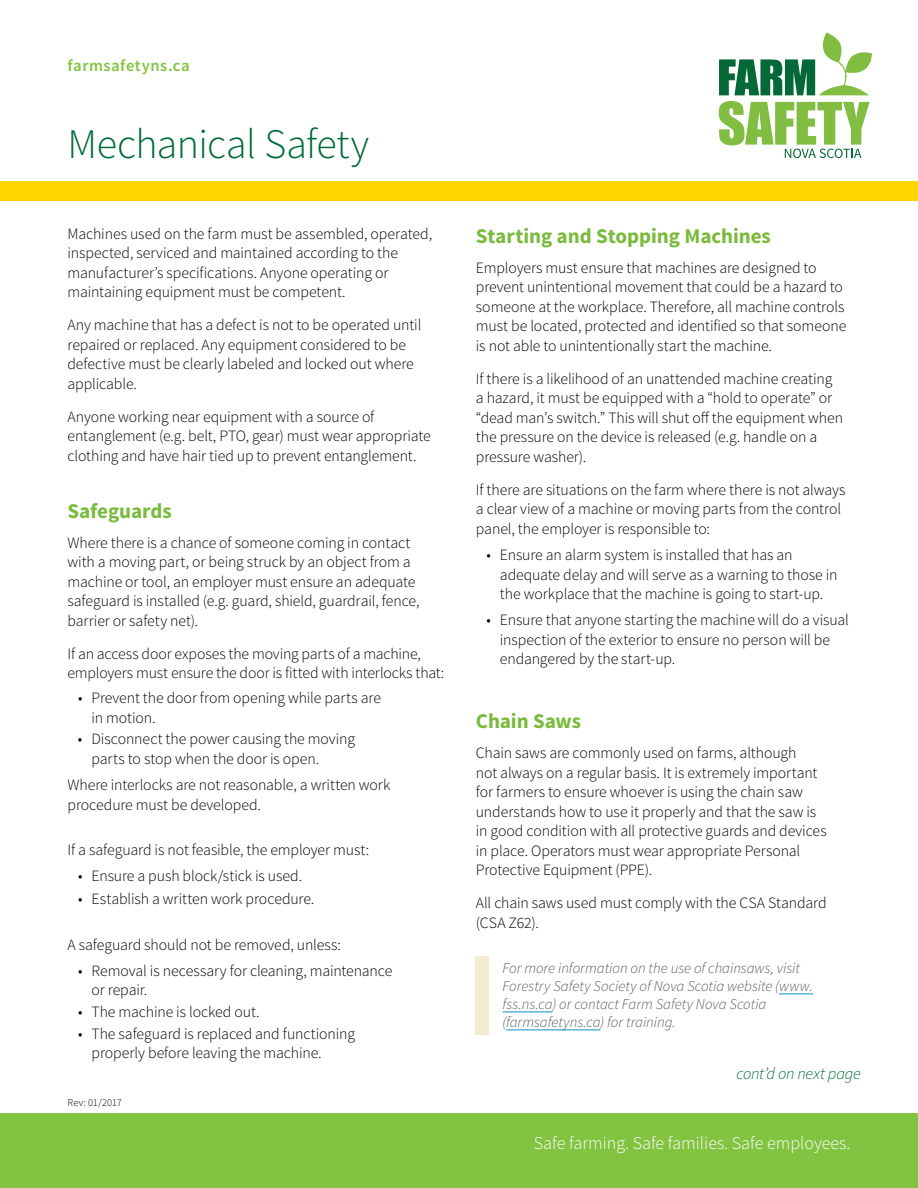
<style>
.page{position:relative;width:918px;height:1188px;background:#fff}
.page>*{position:absolute;margin:0;border:0;box-sizing:border-box;transform-origin:0 0}
.t1{font:300 42px "Source Sans Pro";letter-spacing:-.015em;color:#006b35}
.t2{font:700 21px "Source Sans Pro";letter-spacing:-.005em;color:#7bba3e}
.t3{font:300 18px "Source Sans Pro";color:#fff}
.t4{font:italic 300 16.5px "Source Sans Pro";letter-spacing:-.015em;color:#006b35}
.t5{font:600 16.5px "Source Sans Pro";letter-spacing:.03em;color:#82c341}
.t6{font:300 15.75px/19.5px "Source Sans Pro";letter-spacing:-.005em;color:#000}
.t7{font:italic 300 15px/18px "Source Sans Pro";letter-spacing:-.005em;color:#58595b}
.t8{font:300 10.5px "Source Sans Pro";letter-spacing:-.005em;color:#000}
</style>
<div class="page">
<div style="left:0;top:1113px;width:918px;height:75px;background:#82c341"></div>
<div style="left:0;top:181px;width:918px;height:20px;background:#ffd600"></div>
<svg style="left:719px;top:33px;width:153px;height:62px"></svg>
<svg style="left:719px;top:101px;width:151px;height:57px"></svg>
<hr style="left:779px;top:994px;width:34px;height:1px;background:#0093d0">
<hr style="left:502px;top:1012px;width:50px;height:1px;background:#0093d0">
<hr style="left:506px;top:1030px;width:94px;height:1px;background:#0093d0">
<div style="left:476px;top:957px;width:13px;height:78px;background:#f4ecd0"></div>
<p class="t5" style="left:68px;top:55px;width:124px">farmsafetyns.ca</p>
<h1 class="t1" style="left:68px;top:119px;width:303px">Mechanical Safety</h1>
<p class="t6" style="left:68px;top:224px;width:366px">Machines used on the farm must be assembled, operated, inspected, serviced and maintained according to the manufacturer’s specifications. Anyone operating or maintaining equipment must be competent.</p>
<p class="t6" style="left:68px;top:315px;width:355px">Any machine that has a defect is not to be operated until repaired or replaced. Any equipment considered to be defective must be clearly labeled and locked out where applicable.</p>
<p class="t6" style="left:68px;top:407px;width:365px">Anyone working near equipment with a source of entanglement (e.g. belt, PTO, gear) must wear appropriate clothing and have hair tied up to prevent entanglement.</p>
<h2 class="t2" style="left:68px;top:497px;width:106px">Safeguards</h2>
<p class="t6" style="left:68px;top:533px;width:353px">Where there is a chance of someone coming in contact with a moving part, or being struck by an object from a machine or tool, an employer must ensure an adequate safeguard is installed (e.g. guard, shield, guardrail, fence, barrier or safety net).</p>
<p class="t6" style="left:68px;top:644px;width:378px">If an access door exposes the moving parts of a machine, employers must ensure the door is fitted with interlocks that:</p>
<p class="t6" style="left:91px;top:688px;width:291px;text-indent:-13px">• Prevent the door from opening while parts are in motion.</p>
<p class="t6" style="left:92px;top:730px;width:265px;text-indent:-14px">• Disconnect the power causing the moving parts to stop when the door is open.</p>
<p class="t6" style="left:67px;top:775px;width:324px">Where interlocks are not reasonable, a written work procedure must be developed.</p>
<p class="t6" style="left:67px;top:840px;width:303px">If a safeguard is not feasible, the employer must:</p>
<p class="t6" style="left:78px;top:867px;width:226px">• Ensure a push block/stick is used.</p>
<p class="t6" style="left:78px;top:889px;width:238px">• Establish a written work procedure.</p>
<p class="t6" style="left:67px;top:935px;width:275px">A safeguard should not be removed, unless:</p>
<p class="t6" style="left:92px;top:961px;width:302px;text-indent:-14px">• Removal is necessary for cleaning, maintenance or repair.</p>
<p class="t6" style="left:78px;top:1002px;width:183px">• The machine is locked out.</p>
<p class="t6" style="left:92px;top:1024px;width:265px;text-indent:-13px">• The safeguard is replaced and functioning properly before leaving the machine.</p>
<p class="t8" style="left:68px;top:1096px;width:56px">Rev: 01/2017</p>
<h2 class="t2" style="left:476px;top:222px;width:297px">Starting and Stopping Machines</h2>
<p class="t6" style="left:476px;top:258px;width:372px">Employers must ensure that machines are designed to prevent unintentional movement that could be a hazard to someone at the workplace. Therefore, all machine controls must be located, protected and identified so that someone is not able to unintentionally start the machine.</p>
<p class="t6" style="left:476px;top:369px;width:369px">If there is a likelihood of an unattended machine creating a hazard, it must be equipped with a “hold to operate” or “dead man’s switch.” This will shut off the equipment when the pressure on the device is released (e.g. handle on a pressure washer).</p>
<p class="t6" style="left:476px;top:480px;width:371px">If there are situations on the farm where there is not always a clear view of a machine or moving parts from the control panel, the employer is responsible to:</p>
<p class="t6" style="left:500px;top:545px;width:339px;text-indent:-13px">• Ensure an alarm system is installed that has an adequate delay and will serve as a warning to those in the workplace that the machine is going to start-up.</p>
<p class="t6" style="left:500px;top:610px;width:351px;text-indent:-13px">• Ensure that anyone starting the machine will do a visual inspection of the exterior to ensure no person will be endangered by the start-up.</p>
<h2 class="t2" style="left:476px;top:708px;width:107px">Chain Saws</h2>
<p class="t6" style="left:476px;top:744px;width:352px">Chain saws are commonly used on farms, although<br>not always on a regular basis. It is extremely important for farmers to ensure whoever is using the chain saw understands how to use it properly and that the saw is in good condition with all protective guards and devices in place. Operators must wear appropriate Personal Protective Equipment (PPE).</p>
<p class="t6" style="left:476px;top:894px;width:352px">All chain saws used must comply with the CSA Standard (CSA Z62).</p>
<p class="t7" style="left:502px;top:959px;width:312px">For more information on the use of chainsaws, visit Forestry Safety Society of Nova Scotia website (www. fss.ns.ca) or contact Farm Safety Nova Scotia (farmsafetyns.ca) for training.</p>
<p class="t4" style="left:737px;top:1064px;width:126px">cont’d on next page</p>
<p class="t3" style="left:534px;top:1133px;width:318px">Safe farming. Safe families. Safe employees.</p>
</div>
